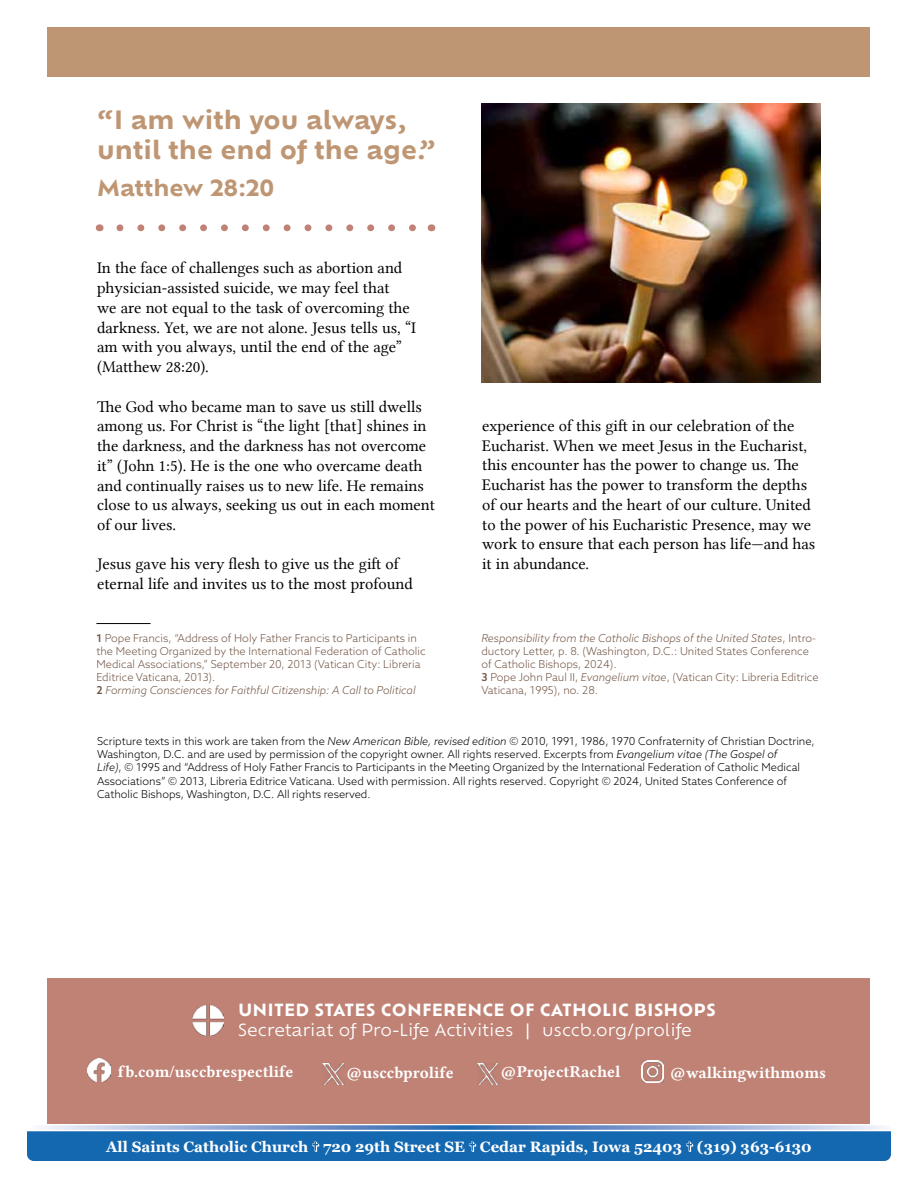
<style>
.page{position:relative;width:918px;height:1188px;background:#fff}
.page>*{position:absolute;margin:0;border:0;box-sizing:border-box;transform-origin:0 0}
.t1{font:700 24.6px/29.5px "Ofelia Text";color:#bf9673}
.t2{font:700 21.9px "Ofelia Text";color:#bf9673}
.t3{font:16.5px/19.8px "Lin Libertine";color:#000}
.t4{font:16.5px "Lin Libertine B";color:#fff}
.t5{font:16.5px "Ofelia Text";color:#fff}
.t6{font:700 16.5px "Ofelia Text";letter-spacing:.01em;color:#fff}
.t7{font:700 15px "Georgia";color:#fff}
.t8{font:300 10.95px/13.2px "Azo Sans";color:#000}
.t9{font:300 10.95px/13.2px "Azo Sans";color:#735645}
.s1{font-weight:500}
.s2{font-style:italic}
</style>
<div class="page">
<svg style="left:42px;top:1125px;width:843px;height:5px;background:#95aed6"></svg>
<div style="left:27px;top:1131px;width:864px;height:30px;background:#1468b0"></div>
<div style="left:48px;top:978px;width:822px;height:146px;background:#bf8275"></div>
<img style="left:193px;top:1004px;width:31px;height:32px">
<img style="left:642px;top:1060px;width:22px;height:22px">
<img style="left:323px;top:1064px;width:21px;height:21px">
<img style="left:88px;top:1059px;width:23px;height:22px">
<hr style="left:96px;top:623px;width:55px;height:1px;background:#000">
<div style="left:48px;top:27px;width:822px;height:49px;background:#bf9673"></div>
<img style="left:477px;top:1064px;width:21px;height:21px">
<img style="left:481px;top:104px;width:340px;height:278px">
<svg style="left:120px;top:224px;width:296px;height:7px"></svg>
<h1 class="t1" style="left:97px;top:104px;width:340px">“I am with you always, until the end of the age.”</h1>
<h2 class="t2" style="left:97px;top:172px;width:179px">Matthew 28:20</h2>
<p class="t3" style="left:97px;top:258px;width:320px">In the face of challenges such as abortion and physician-assisted suicide, we may feel that<br>we are not equal to the task of overcoming the darkness. Yet, we are not alone. Jesus tells us, “I am with you always, until the end of the age” (Matthew 28:20).</p>
<p class="t3" style="left:97px;top:396px;width:339px">The God who became man to save us still dwells among us. For Christ is “the light [that] shines in the darkness, and the darkness has not overcome it” (John 1:5). He is the one who overcame death and continually raises us to new life. He remains close to us always, seeking us out in each moment of our lives.</p>
<p class="t3" style="left:97px;top:554px;width:317px">Jesus gave his very flesh to give us the gift of eternal life and invites us to the most profound</p>
<p class="t9" style="left:96px;top:631px;width:331px"><span class="s1">1</span> Pope Francis, “Address of Holy Father Francis to Participants in the Meeting Organized by the International Federation of Catholic Medical Associations,” September 20, 2013 (Vatican City: Libreria Editrice Vaticana, 2013).<br><span class="s1">2</span> <span class="s2">Forming Consciences for Faithful Citizenship: A Call to Political</span></p>
<p class="t3" style="left:482px;top:416px;width:335px">experience of this gift in our celebration of the Eucharist. When we meet Jesus in the Eucharist, this encounter has the power to change us. The Eucharist has the power to transform the depths of our hearts and the heart of our culture. United to the power of his Eucharistic Presence, may we work to ensure that each person has life—and has it in abundance.</p>
<p class="t9" style="left:481px;top:631px;width:339px"><span class="s2">Responsibility from the Catholic Bishops of the United States</span>, Intro&shy;ductory Letter, p. 8. (Washington, D.C.: United States Conference of Catholic Bishops, 2024).<br><span class="s1">3</span> Pope John Paul II, <span class="s2">Evangelium vitae</span>, (Vatican City: Libreria Editrice Vaticana, 1995), no. 28.</p>
<p class="t8" style="left:97px;top:735px;width:719px">Scripture texts in this work are taken from the <span class="s2">New American Bible, revised edition</span> © 2010, 1991, 1986, 1970 Confraternity of Christian Doctrine, Washington, D.C. and are used by permission of the copyright owner. All rights reserved. Excerpts from <span class="s2">Evangelium vitae (The Gospel of<br>Life)</span>, © 1995 and “Address of Holy Father Francis to Participants in the Meeting Organized by the International Federation of Catholic Medical Associations” © 2013, Libreria Editrice Vaticana. Used with permission. All rights reserved. Copyright © 2024, United States Conference of Catholic Bishops, Washington, D.C. All rights reserved.</p>
<p class="t6" style="left:238px;top:997px;width:479px">UNITED STATES CONFERENCE OF CATHOLIC BISHOPS</p>
<p class="t5" style="left:238px;top:1017px;width:455px">Secretariat of Pro-Life Activities | usccb.org/prolife</p>
<p class="t4" style="left:118px;top:1061px;width:177px">fb.com/usccbrespectlife</p>
<p class="t4" style="left:346px;top:1061px;width:109px">@usccbprolife</p>
<p class="t4" style="left:500px;top:1061px;width:122px">@ProjectRachel</p>
<p class="t4" style="left:670px;top:1061px;width:158px">@walkingwithmoms</p>
<p class="t7" style="left:106px;top:1137px;width:707px">All Saints Catholic Church 720 29th Street SE Cedar Rapids, Iowa 52403 (319) 363-6130</p>
</div>
